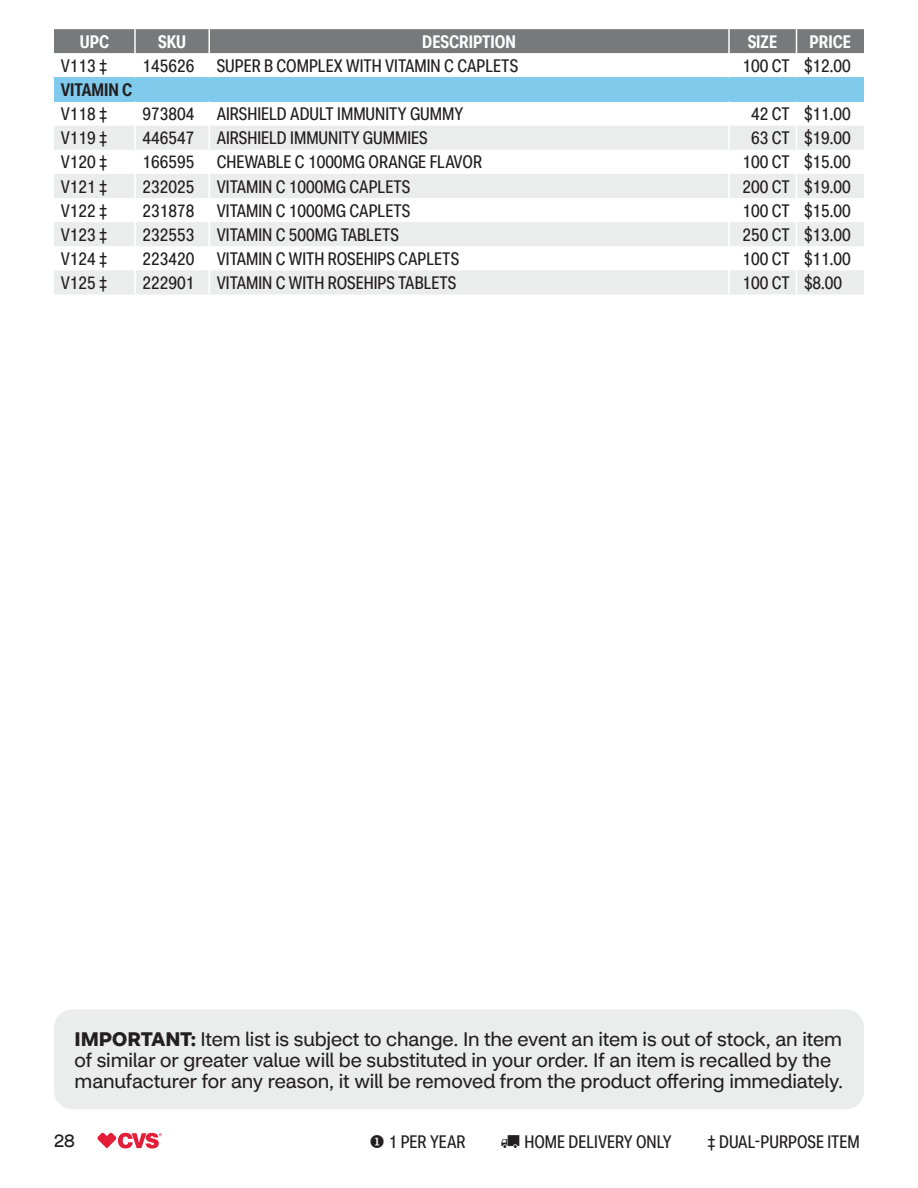
<style>
.page{position:relative;width:918px;height:1188px;background:#fff}
.page>*{position:absolute;margin:0;border:0;box-sizing:border-box;transform-origin:0 0}
.footnote{font:19.5px/21px "CVS Health Sans";letter-spacing:-.01em;color:#231f20}
._2025_Row_Style{font:18px "CVS Health Sans Cd";color:#231f20}
.text_table{font:18px "CVS Health Sans Cd";color:#231f20}
._2025_Row_Style-2{font:700 18px "CVS Health Sans Cd";color:#fff}
._2025_Sub-Categories{font:700 18px "CVS Health Sans Cd";color:#231f20}
.t1{font:18px "CVS Health Sans";color:#231f20}
.s1{font-weight:700}
</style>
<div class="page">
<svg style="left:97px;top:1133px;width:65px;height:15px"></svg>
<div style="left:54px;top:77px;width:810px;height:25px;background:#80caec"></div>
<svg style="left:54px;top:126px;width:810px;height:168px;fill:#ebecec"></svg>
<svg style="left:54px;top:29px;width:810px;height:25px;background:#7e8082"></svg>
<hr style="left:134px;top:126px;width:2px;height:24px;background:#fff">
<hr style="left:208px;top:126px;width:2px;height:24px;background:#fff">
<hr style="left:728px;top:126px;width:2px;height:24px;background:#fff">
<hr style="left:134px;top:150px;width:2px;height:24px;background:#fff">
<hr style="left:208px;top:150px;width:2px;height:24px;background:#fff">
<hr style="left:728px;top:150px;width:2px;height:24px;background:#fff">
<hr style="left:134px;top:174px;width:2px;height:24px;background:#fff">
<hr style="left:208px;top:174px;width:2px;height:24px;background:#fff">
<hr style="left:728px;top:174px;width:2px;height:24px;background:#fff">
<hr style="left:134px;top:198px;width:2px;height:24px;background:#fff">
<hr style="left:208px;top:198px;width:2px;height:24px;background:#fff">
<hr style="left:728px;top:198px;width:2px;height:24px;background:#fff">
<hr style="left:134px;top:222px;width:2px;height:24px;background:#fff">
<hr style="left:208px;top:222px;width:2px;height:24px;background:#fff">
<hr style="left:728px;top:222px;width:2px;height:24px;background:#fff">
<hr style="left:134px;top:246px;width:2px;height:24px;background:#fff">
<hr style="left:208px;top:246px;width:2px;height:24px;background:#fff">
<hr style="left:728px;top:246px;width:2px;height:24px;background:#fff">
<hr style="left:134px;top:270px;width:2px;height:24px;background:#fff">
<hr style="left:208px;top:270px;width:2px;height:24px;background:#fff">
<hr style="left:728px;top:270px;width:2px;height:24px;background:#fff">
<svg style="left:796px;top:126px;width:1px;height:168px"></svg>
<div style="left:54px;top:1010px;width:810px;height:99px;background:#ebecec;border-radius:18px"></div>
<p class="_2025_Row_Style-2" style="left:80px;top:30px;width:31px">UPC</p>
<p class="_2025_Row_Style-2" style="left:158px;top:30px;width:30px">SKU</p>
<p class="_2025_Row_Style-2" style="left:422px;top:30px;width:95px">DESCRIPTION</p>
<p class="_2025_Row_Style-2" style="left:748px;top:30px;width:31px">SIZE</p>
<p class="_2025_Row_Style-2" style="left:810px;top:30px;width:43px">PRICE</p>
<p class="_2025_Row_Style" style="left:61px;top:55px;width:48px">V113 ‡</p>
<p class="_2025_Row_Style" style="left:142px;top:55px;width:53px">145626</p>
<p class="_2025_Row_Style" style="left:217px;top:55px;width:303px">SUPER B COMPLEX WITH VITAMIN C CAPLETS</p>
<p class="_2025_Row_Style" style="left:743px;top:55px;width:49px">100 CT</p>
<p class="_2025_Row_Style" style="left:804px;top:55px;width:48px">$12.00</p>
<p class="_2025_Sub-Categories" style="left:61px;top:79px;width:73px">VITAMIN C</p>
<p class="_2025_Row_Style" style="left:61px;top:103px;width:48px">V118 ‡</p>
<p class="_2025_Row_Style" style="left:142px;top:103px;width:53px">973804</p>
<p class="_2025_Row_Style" style="left:217px;top:103px;width:248px">AIRSHIELD ADULT IMMUNITY GUMMY</p>
<p class="_2025_Row_Style" style="left:751px;top:103px;width:40px">42 CT</p>
<p class="_2025_Row_Style" style="left:804px;top:103px;width:48px">$11.00</p>
<p class="_2025_Row_Style" style="left:61px;top:127px;width:48px">V119 ‡</p>
<p class="_2025_Row_Style" style="left:142px;top:127px;width:53px">446547</p>
<p class="_2025_Row_Style" style="left:217px;top:127px;width:212px">AIRSHIELD IMMUNITY GUMMIES</p>
<p class="_2025_Row_Style" style="left:751px;top:127px;width:40px">63 CT</p>
<p class="_2025_Row_Style" style="left:804px;top:127px;width:48px">$19.00</p>
<p class="_2025_Row_Style" style="left:61px;top:151px;width:48px">V120 ‡</p>
<p class="_2025_Row_Style" style="left:142px;top:151px;width:53px">166595</p>
<p class="_2025_Row_Style" style="left:217px;top:151px;width:267px">CHEWABLE C 1000MG ORANGE FLAVOR</p>
<p class="_2025_Row_Style" style="left:743px;top:151px;width:49px">100 CT</p>
<p class="_2025_Row_Style" style="left:804px;top:151px;width:48px">$15.00</p>
<p class="_2025_Row_Style" style="left:61px;top:175px;width:48px">V121 ‡</p>
<p class="_2025_Row_Style" style="left:142px;top:175px;width:53px">232025</p>
<p class="_2025_Row_Style" style="left:217px;top:175px;width:195px">VITAMIN C 1000MG CAPLETS</p>
<p class="_2025_Row_Style" style="left:743px;top:175px;width:49px">200 CT</p>
<p class="_2025_Row_Style" style="left:804px;top:175px;width:48px">$19.00</p>
<p class="_2025_Row_Style" style="left:61px;top:199px;width:48px">V122 ‡</p>
<p class="_2025_Row_Style" style="left:142px;top:199px;width:53px">231878</p>
<p class="_2025_Row_Style" style="left:217px;top:199px;width:195px">VITAMIN C 1000MG CAPLETS</p>
<p class="_2025_Row_Style" style="left:743px;top:199px;width:49px">100 CT</p>
<p class="_2025_Row_Style" style="left:804px;top:199px;width:48px">$15.00</p>
<p class="_2025_Row_Style" style="left:61px;top:224px;width:48px">V123 ‡</p>
<p class="_2025_Row_Style" style="left:142px;top:224px;width:53px">232553</p>
<p class="_2025_Row_Style" style="left:217px;top:224px;width:184px">VITAMIN C 500MG TABLETS</p>
<p class="_2025_Row_Style" style="left:743px;top:224px;width:49px">250 CT</p>
<p class="_2025_Row_Style" style="left:804px;top:224px;width:48px">$13.00</p>
<p class="_2025_Row_Style" style="left:61px;top:248px;width:48px">V124 ‡</p>
<p class="_2025_Row_Style" style="left:142px;top:248px;width:53px">223420</p>
<p class="_2025_Row_Style" style="left:217px;top:248px;width:244px">VITAMIN C WITH ROSEHIPS CAPLETS</p>
<p class="_2025_Row_Style" style="left:743px;top:248px;width:49px">100 CT</p>
<p class="_2025_Row_Style" style="left:804px;top:248px;width:48px">$11.00</p>
<p class="_2025_Row_Style" style="left:61px;top:272px;width:48px">V125 ‡</p>
<p class="_2025_Row_Style" style="left:142px;top:272px;width:53px">222901</p>
<p class="_2025_Row_Style" style="left:217px;top:272px;width:241px">VITAMIN C WITH ROSEHIPS TABLETS</p>
<p class="_2025_Row_Style" style="left:743px;top:272px;width:49px">100 CT</p>
<p class="_2025_Row_Style" style="left:804px;top:272px;width:40px">$8.00</p>
<p class="footnote" style="left:75px;top:1028px;width:770px"><span class="s1">IMPORTANT:</span> Item list is subject to change. In the event an item is out of stock, an item of similar or greater value will be substituted in your order. If an item is recalled by the manufacturer for any reason, it will be removed from the product offering immediately.</p>
<p class="t1" style="left:54px;top:1130px;width:22px">28</p>
<p class="text_table" style="left:369px;top:1131px;width:98px">◆ 1 PER YEAR</p>
<p class="text_table" style="left:524px;top:1131px;width:149px">HOME DELIVERY ONLY</p>
<p class="text_table" style="left:708px;top:1131px;width:154px">‡ DUAL-PURPOSE ITEM</p>
</div>
